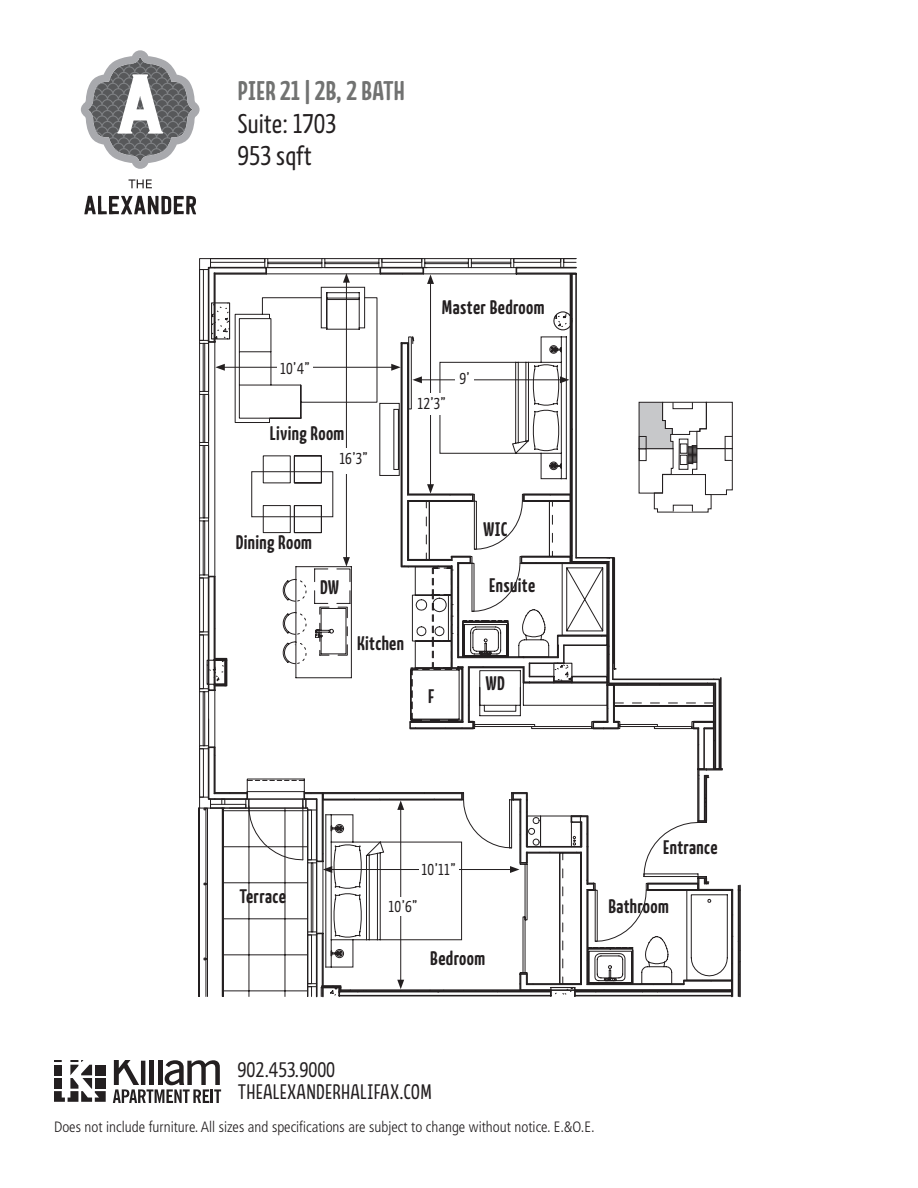
<style>
.page{position:relative;width:918px;height:1188px;background:#fff}
.page>*{position:absolute;margin:0;border:0;box-sizing:border-box;transform-origin:0 0}
.t1{font:27px "Kava Pro";color:#231f20}
.t2{font:700 27px "Kava Pro";letter-spacing:.01em;color:#717271}
.t3{font:21px/22.2px "Kava Pro";letter-spacing:.01em;color:#231f20}
.t4{font:700 19.65px "Kava Pro";letter-spacing:.02em;color:#231f20}
.t5{font:18.6px "Microsoft Sans Serif";letter-spacing:-.005em;color:#231f20}
.t6{font:15.75px "Kava Pro";letter-spacing:.02em;color:#231f20}
.t7{font:300 condensed 15px "Frutiger";color:#231f20}
</style>
<div class="page">
<svg style="left:54px;top:1060px;width:52px;height:42px"></svg>
<div style="left:95px;top:1065px;width:11px;height:10px;background:#231f20"></div>
<svg style="left:113px;top:1060px;width:108px;height:43px"></svg>
<svg style="left:81px;top:50px;width:119px;height:119px"></svg>
<svg style="left:129px;top:179px;width:23px;height:9px"></svg>
<svg style="left:84px;top:196px;width:112px;height:18px"></svg>
<svg style="left:199px;top:258px;width:542px;height:739px"></svg>
<div style="left:384px;top:897px;width:38px;height:19px;background:#fff"></div>
<div style="left:412px;top:393px;width:39px;height:21px;background:#fff"></div>
<div style="left:336px;top:448px;width:35px;height:26px;background:#fff"></div>
<p class="t2" style="left:238px;top:74px;width:169px">PIER 21 | 2B, 2 BATH</p>
<p class="t1" style="left:238px;top:107px;width:100px">Suite: 1703</p>
<p class="t1" style="left:238px;top:139px;width:76px">953 sqft</p>
<p class="t6" style="left:280px;top:358px;width:31px">10’4”</p>
<p class="t4" style="left:270px;top:421px;width:76px">Living Room</p>
<p class="t6" style="left:340px;top:449px;width:30px">16’3”</p>
<p class="t4" style="left:442px;top:295px;width:104px">Master Bedroom</p>
<p class="t6" style="left:417px;top:393px;width:30px">12’3”</p>
<p class="t6" style="left:459px;top:369px;width:12px">9’</p>
<p class="t4" style="left:236px;top:530px;width:78px">Dining Room</p>
<p class="t4" style="left:320px;top:574px;width:21px">DW</p>
<p class="t4" style="left:357px;top:631px;width:48px">Kitchen</p>
<p class="t4" style="left:428px;top:683px;width:8px">F</p>
<p class="t4" style="left:483px;top:517px;width:26px">WIC</p>
<p class="t4" style="left:489px;top:572px;width:48px">Ensuite</p>
<p class="t4" style="left:486px;top:671px;width:21px">WD</p>
<p class="t4" style="left:240px;top:884px;width:48px">Terrace</p>
<p class="t6" style="left:422px;top:859px;width:36px">10’11”</p>
<p class="t6" style="left:389px;top:897px;width:30px">10’6”</p>
<p class="t4" style="left:430px;top:945px;width:56px">Bedroom</p>
<p class="t4" style="left:663px;top:835px;width:56px">Entrance</p>
<p class="t4" style="left:608px;top:893px;width:62px">Bathroom</p>
<h2 class="t3" style="left:238px;top:1058px;width:196px">902.453.9000<br>THEALEXANDERHALIFAX.COM</h2>
<p class="t7" style="left:54px;top:1118px;width:542px">Does not include furniture. All sizes and specifications are subject to change without notice. E.&amp;O.E.</p>
<p class="t5" style="left:158px;top:1115px;width:91px">UNIT 1803</p>
</div>
